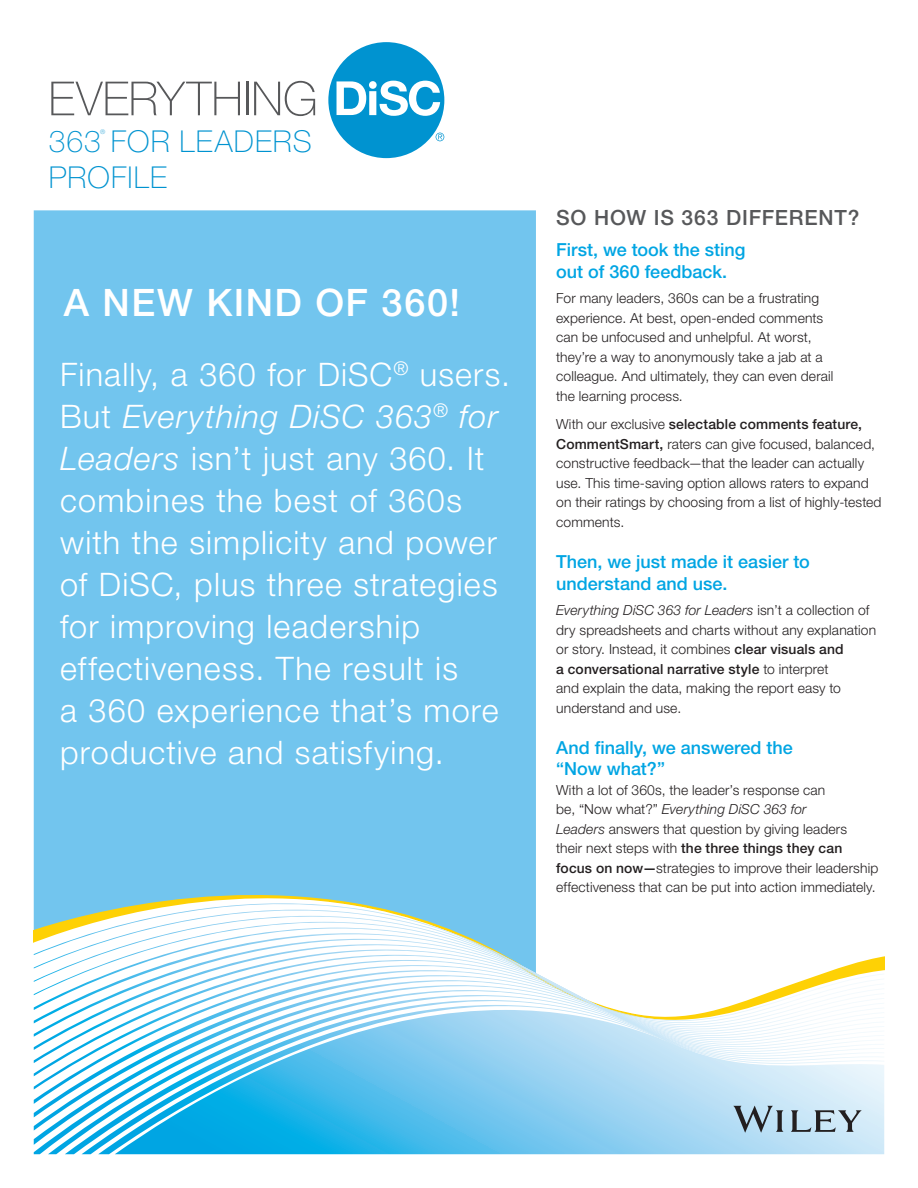
<style>
.page{position:relative;width:918px;height:1188px;background:#fff}
.page>*{position:absolute;margin:0;border:0;box-sizing:border-box;transform-origin:0 0}
.t1{font:500 37.95px "Helvetica Neue LT Std";letter-spacing:.04em;color:#fff}
.t2{font:300 32.4px/42px "Helvetica Neue LT Std";letter-spacing:.035em;color:#fff}
.t3{font:100 30.15px "Helvetica Neue LT Std";letter-spacing:.035em;color:#0093d0}
.t4{font:500 21px "Helvetica Neue LT Std";letter-spacing:.04em;color:#57585a}
.t5{font:500 18px/21.6px "Helvetica Neue LT Std";color:#00a5e3}
.t6{font:300 13.8px/19.5px "Helvetica Neue LT Std";letter-spacing:.01em;color:#231f20}
.t7{font:100 6.45px "Helvetica Neue LT Std";color:#0093d0}
.s1{font-style:italic}
.s2{font-weight:500}
</style>
<div class="page">
<div style="left:34px;top:210px;width:502px;height:662px;background:#72c5ee"></div>
<div style="left:34px;top:872px;width:502px;height:15px;background:#72c5ee"></div>
<div style="left:34px;top:887px;width:502px;height:5px;background:#72c5ee"></div>
<div style="left:34px;top:892px;width:502px;height:5px;background:#72c5ee"></div>
<svg style="left:34px;top:897px;width:502px;height:6px;background:#9ecfc9"></svg>
<svg style="left:34px;top:903px;width:502px;height:5px"></svg>
<svg style="left:34px;top:908px;width:502px;height:15px"></svg>
<svg style="left:34px;top:923px;width:502px;height:5px"></svg>
<svg style="left:34px;top:928px;width:502px;height:5px"></svg>
<svg style="left:34px;top:933px;width:502px;height:5px"></svg>
<svg style="left:34px;top:938px;width:502px;height:5px"></svg>
<svg style="left:49px;top:943px;width:487px;height:5px"></svg>
<svg style="left:39px;top:948px;width:497px;height:4px"></svg>
<svg style="left:34px;top:952px;width:850px;height:5px"></svg>
<svg style="left:49px;top:957px;width:835px;height:4px"></svg>
<svg style="left:37px;top:961px;width:847px;height:5px"></svg>
<svg style="left:34px;top:966px;width:850px;height:5px"></svg>
<svg style="left:34px;top:971px;width:847px;height:183px"></svg>
<svg style="left:48px;top:975px;width:833px;height:179px"></svg>
<svg style="left:65px;top:980px;width:816px;height:174px"></svg>
<svg style="left:82px;top:984px;width:799px;height:170px"></svg>
<svg style="left:98px;top:989px;width:786px;height:165px"></svg>
<svg style="left:115px;top:1010px;width:769px;height:144px"></svg>
<svg style="left:51px;top:82px;width:189px;height:33px"></svg>
<hr style="left:246px;top:82px;width:2px;height:33px;background:#57585a">
<svg style="left:254px;top:81px;width:61px;height:35px"></svg>
<svg style="left:328px;top:42px;width:116px;height:116px"></svg>
<svg style="left:733px;top:1106px;width:129px;height:27px;background:#9fb5c3"></svg>
<p class="t7" style="left:100px;top:128px;width:7px">®</p>
<p class="t3" style="left:49px;top:160px;width:120px">PROFILE</p>
<p class="t3" style="left:49px;top:124px;width:265px">363 FOR LEADERS</p>
<p class="t1" style="left:64px;top:279px;width:398px">A NEW KIND OF 360!</p>
<p class="t2" style="left:60px;top:353px;width:451px">Finally, a 360 for DiSC<sup>®</sup> users.<br>But <span class="s1">Everything DiSC 363</span><sup>®</sup> <span class="s1">for<br>Leaders</span> isn’t just any 360. It combines the best of 360s with the simplicity and power of DiSC, plus three strategies for improving leadership effectiveness. The result is<br>a 360 experience that’s more productive and satisfying.</p>
<p class="t4" style="left:556px;top:205px;width:305px">SO HOW IS 363 DIFFERENT?</p>
<p class="t5" style="left:556px;top:239px;width:191px">First, we took the sting out of 360 feedback.</p>
<p class="t6" style="left:556px;top:288px;width:279px">For many leaders, 360s can be a frustrating experience. At best, open-ended comments can be unfocused and unhelpful. At worst, they’re a way to anonymously take a jab at a colleague. And ultimately, they can even derail the learning process.</p>
<p class="t6" style="left:556px;top:414px;width:327px">With our exclusive <span class="s2">selectable comments feature, CommentSmart,</span> raters can give focused, balanced, constructive feedback—that the leader can actually use. This time-saving option allows raters to expand on their ratings by choosing from a list of highly-tested comments.</p>
<p class="t5" style="left:556px;top:551px;width:255px">Then, we just made it easier to understand and use.</p>
<p class="t6" style="left:556px;top:600px;width:322px"><span class="s1">Everything DiSC 363 for Leaders</span> isn’t a collection of dry spreadsheets and charts without any explanation or story. Instead, it combines <span class="s2">clear visuals and<br>a conversational narrative style</span> to interpret<br>and explain the data, making the report easy to understand and use.</p>
<p class="t5" style="left:556px;top:736px;width:238px">And finally, we answered the “Now what?”</p>
<p class="t6" style="left:556px;top:780px;width:324px">With a lot of 360s, the leader’s response can<br>be, “Now what?” <span class="s1">Everything DiSC 363 for<br>Leaders</span> answers that question by giving leaders<br>their next steps with <span class="s2">the three things they can focus on now—</span>strategies to improve their leadership effectiveness that can be put into action immediately.</p>
</div>
